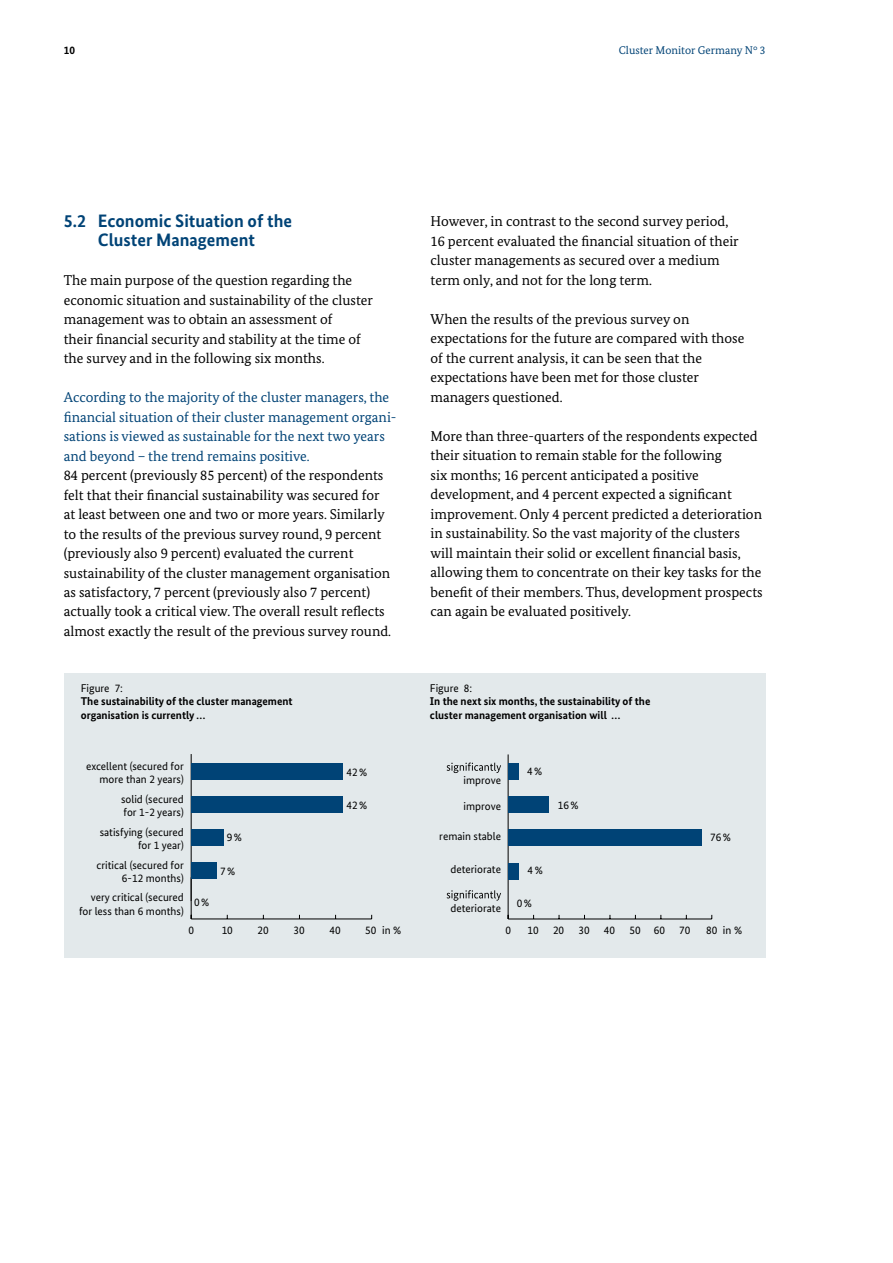
<style>
.page{position:relative;width:893px;height:1263px;background:#fff}
.page>*{position:absolute;margin:0;border:0;box-sizing:border-box;transform-origin:0 0}
.t1{font:700 18px/19.5px "Bundes Sans";color:#004376;text-align:center}
.t2{font:14.25px/19.5px "Bundes Serif";color:#000}
.t3{font:14.25px/19.5px "Bundes Serif";color:#004376}
.t4{font:11.25px/13.5px "Bundes Sans";color:#000;text-align:right}
.t5{font:700 11.25px/13.5px "Bundes Sans";color:#000}
.t6{font:11.25px "Bundes Serif";color:#004376}
.s1{font-weight:400}
</style>
<div class="page">
<div style="left:64px;top:673px;width:701px;height:285px;background:#e3e9eb"></div>
<hr style="left:191px;top:918px;width:181px;height:1px;background:#000">
<hr style="left:191px;top:754px;width:1px;height:165px;background:#000">
<svg style="left:191px;top:879px;width:1px;height:22px"></svg>
<div style="left:191px;top:863px;width:25px;height:16px;background:#004376"></div>
<div style="left:191px;top:829px;width:33px;height:16px;background:#004376"></div>
<div style="left:191px;top:796px;width:152px;height:16px;background:#004376"></div>
<div style="left:191px;top:763px;width:152px;height:17px;background:#004376"></div>
<svg style="left:447px;top:762px;width:54px;height:11px"></svg>
<svg style="left:447px;top:890px;width:54px;height:11px"></svg>
<hr style="left:508px;top:918px;width:204px;height:1px;background:#000">
<hr style="left:508px;top:754px;width:1px;height:165px;background:#000">
<div style="left:508px;top:863px;width:10px;height:16px;background:#004376"></div>
<div style="left:508px;top:829px;width:194px;height:16px;background:#004376"></div>
<div style="left:508px;top:796px;width:41px;height:17px;background:#004376"></div>
<div style="left:508px;top:764px;width:10px;height:16px;background:#004376"></div>
<p class="t5" style="left:64px;top:43px;width:13px">10</p>
<p class="t6" style="left:619px;top:43px;width:148px">Cluster Monitor Germany N° 3</p>
<h3 class="t1" style="left:64px;top:210px;width:230px">5.2 Economic Situation of the<br>Cluster Management</h3>
<p class="t2" style="left:64px;top:270px;width:311px">The main purpose of the question regarding the economic situation and sustainability of the cluster management was to obtain an assessment of<br>their financial security and stability at the time of the survey and in the following six months.</p>
<h4 class="t3" style="left:64px;top:387px;width:334px">According to the majority of the cluster managers, the financial situation of their cluster management organi&shy;sations is viewed as sustainable for the next two years and beyond – the trend remains positive.</h4>
<p class="t2" style="left:64px;top:465px;width:329px">84 percent (previously 85 percent) of the respondents felt that their financial sustainability was secured for at least between one and two or more years. Similarly to the results of the previous survey round, 9 percent (previously also 9 percent) evaluated the current sustainability of the cluster management organisation as satisfactory, 7 percent (previously also 7 percent) actually took a critical view. The overall result reflects almost exactly the result of the previous survey round.</p>
<p class="t2" style="left:431px;top:212px;width:310px">However, in contrast to the second survey period, 16 percent evaluated the financial situation of their cluster managements as secured over a medium term only, and not for the long term.</p>
<p class="t2" style="left:431px;top:309px;width:315px">When the results of the previous survey on expectations for the future are compared with those of the current analysis, it can be seen that the expectations have been met for those cluster managers questioned.</p>
<p class="t2" style="left:431px;top:426px;width:334px">More than three-quarters of the respondents expected their situation to remain stable for the following<br>six months; 16 percent anticipated a positive development, and 4 percent expected a significant improvement. Only 4 percent predicted a deterioration in sustainability. So the vast majority of the clusters will maintain their solid or excellent financial basis, allowing them to concentrate on their key tasks for the benefit of their members. Thus, development prospects can again be evaluated positively.</p>
<p class="t5" style="left:81px;top:681px;width:213px"><span class="s1">Figure 7:<br></span>The sustainability of the cluster management organisation is currently …</p>
<p class="t5" style="left:430px;top:681px;width:222px"><span class="s1">Figure 8:<br></span>In the next six months, the sustainability of the cluster management organisation will …</p>
<p class="t4" style="left:86px;top:759px;width:99px">excellent (secured for more than 2 years)</p>
<p class="t4" style="left:121px;top:792px;width:64px;text-align:left">solid (secured for 1-2 years)</p>
<p class="t4" style="left:100px;top:825px;width:86px">satisfying (secured for 1 year)</p>
<p class="t4" style="left:97px;top:858px;width:89px">critical (secured for<br>6-12 months)</p>
<p class="t4" style="left:79px;top:890px;width:106px">very critical (secured for less than 6 months)</p>
<p class="t4" style="left:190px;top:894px;width:17px">0%</p>
<p class="t4" style="left:194px;top:895px;width:17px">0 %</p>
<p class="t4" style="left:227px;top:830px;width:17px">9 %</p>
<p class="t4" style="left:220px;top:864px;width:17px">7 %</p>
<p class="t4" style="left:347px;top:766px;width:22px">42 %</p>
<p class="t4" style="left:347px;top:798px;width:22px">42 %</p>
<p class="t4" style="left:464px;top:773px;width:39px">improve</p>
<p class="t4" style="left:464px;top:799px;width:39px">improve</p>
<p class="t4" style="left:439px;top:830px;width:63px">remain stable</p>
<p class="t4" style="left:450px;top:862px;width:52px">deteriorate</p>
<p class="t4" style="left:450px;top:901px;width:52px">deteriorate</p>
<p class="t4" style="left:516px;top:764px;width:17px">0%</p>
<p class="t4" style="left:527px;top:764px;width:17px">4 %</p>
<p class="t4" style="left:556px;top:796px;width:22px">16%</p>
<p class="t4" style="left:558px;top:798px;width:22px">16 %</p>
<p class="t4" style="left:526px;top:862px;width:17px">4%</p>
<p class="t4" style="left:528px;top:863px;width:17px">4 %</p>
<p class="t4" style="left:516px;top:893px;width:17px">0%</p>
<p class="t4" style="left:517px;top:896px;width:17px">0 %</p>
<p class="t4" style="left:710px;top:831px;width:22px">76 %</p>
<p class="t4" style="left:189px;top:923px;width:7px">0</p>
<p class="t4" style="left:222px;top:923px;width:13px">10</p>
<p class="t4" style="left:258px;top:923px;width:13px">20</p>
<p class="t4" style="left:293px;top:923px;width:13px">30</p>
<p class="t4" style="left:329px;top:923px;width:13px">40</p>
<p class="t4" style="left:365px;top:923px;width:38px">50 in %</p>
<p class="t4" style="left:506px;top:923px;width:7px">0</p>
<p class="t4" style="left:528px;top:923px;width:13px">10</p>
<p class="t4" style="left:553px;top:923px;width:13px">20</p>
<p class="t4" style="left:578px;top:923px;width:13px">30</p>
<p class="t4" style="left:604px;top:923px;width:13px">40</p>
<p class="t4" style="left:629px;top:923px;width:37px">50 60</p>
<p class="t4" style="left:679px;top:923px;width:13px">70</p>
<p class="t4" style="left:706px;top:923px;width:38px">80 in %</p>
</div>
